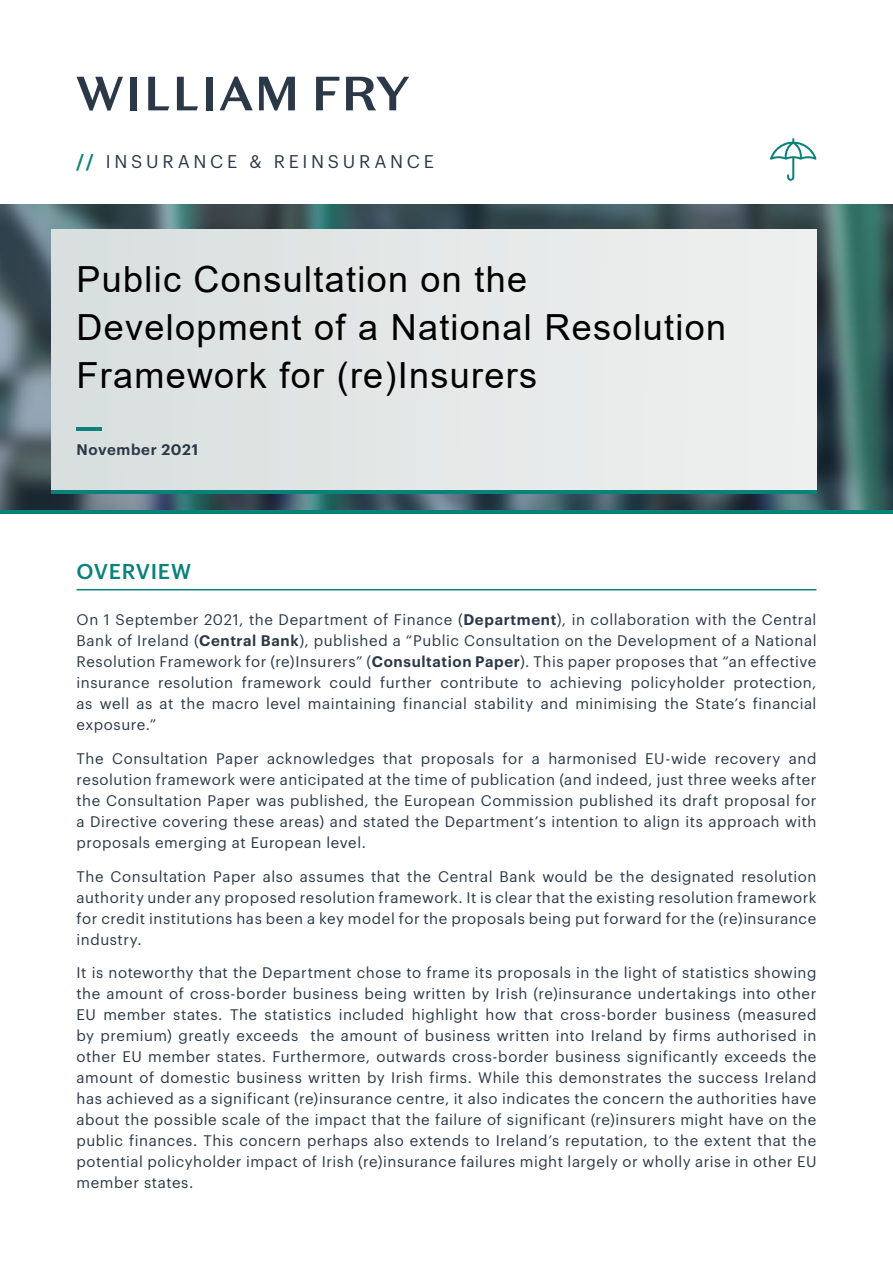
<style>
.page{position:relative;width:893px;height:1263px;background:#fff}
.page>*{position:absolute;margin:0;border:0;box-sizing:border-box;transform-origin:0 0}
.t1{font:36px/48px "Arial";letter-spacing:.035em;color:#000}
.t2{font:500 21px "Graphik";letter-spacing:.03em;color:#0a827a}
.t3{font:18px "Graphik";letter-spacing:.205em;color:#2b3847}
.t4{font:15px/21px "Graphik";letter-spacing:.035em;color:#2b3847;text-align:justify}
.t5{font:600 15px "Graphik";letter-spacing:.045em;color:#2b3847}
.s1{font-weight:600;color:#0a827a}
.s2{font-weight:600}
</style>
<div class="page">
<img style="left:0;top:204px;width:893px;height:306px">
<svg style="left:316px;top:77px;width:23px;height:33px"></svg>
<svg style="left:77px;top:77px;width:46px;height:34px"></svg>
<div style="left:131px;top:77px;width:6px;height:33px;background:#2b3847"></div>
<svg style="left:148px;top:77px;width:21px;height:33px"></svg>
<svg style="left:177px;top:77px;width:21px;height:33px"></svg>
<div style="left:206px;top:77px;width:6px;height:33px;background:#2b3847"></div>
<svg style="left:220px;top:77px;width:33px;height:33px"></svg>
<svg style="left:259px;top:77px;width:36px;height:34px"></svg>
<svg style="left:346px;top:77px;width:63px;height:33px"></svg>
<div style="left:51px;top:230px;width:765px;height:261px;background:linear-gradient(to right,#d8dfde,#eff0f0)"></div>
<hr style="left:0;top:510px;width:893px;height:4px;background:#0a827a">
<hr style="left:51px;top:490px;width:765px;height:3px;background:#0a827a">
<svg style="left:770px;top:138px;width:47px;height:43px"></svg>
<hr style="left:77px;top:427px;width:25px;height:4px;background:#0a827a">
<hr style="left:77px;top:589px;width:739px;height:1px;background:#0a827a">
<p class="t3" style="left:77px;top:148px;width:359px"><span class="s1">//</span> INSURANCE &amp; REINSURANCE</p>
<h1 class="t1" style="left:77px;top:256px;width:651px">Public Consultation on the<br>Development of a National Resolution<br>Framework for (re)Insurers</h1>
<p class="t5" style="left:77px;top:438px;width:123px">November 2021</p>
<h2 class="t2" style="left:77px;top:555px;width:116px">OVERVIEW</h2>
<p class="t4" style="left:77px;top:608px;width:741px">On 1 September 2021, the Department of Finance (<span class="s2">Department</span>), in collaboration with the Central Bank of Ireland (<span class="s2">Central Bank</span>), published a “Public Consultation on the Development of a National Resolution Framework for (re)Insurers” (<span class="s2">Consultation Paper</span>). This paper proposes that “an effective insurance resolution framework could further contribute to achieving policyholder protection, as well as at the macro level maintaining financial stability and minimising the State’s financial exposure.”</p>
<p class="t4" style="left:77px;top:747px;width:741px">The Consultation Paper acknowledges that proposals for a harmonised EU-wide recovery and resolution framework were anticipated at the time of publication (and indeed, just three weeks after the Consultation Paper was published, the European Commission published its draft proposal for a Directive covering these areas) and stated the Department’s intention to align its approach with proposals emerging at European level.</p>
<p class="t4" style="left:77px;top:864px;width:741px">The Consultation Paper also assumes that the Central Bank would be the designated resolution authority under any proposed resolution framework. It is clear that the existing resolution framework for credit institutions has been a key model for the proposals being put forward for the (re)insurance industry.</p>
<p class="t4" style="left:77px;top:961px;width:741px">It is noteworthy that the Department chose to frame its proposals in the light of statistics showing the amount of cross-border business being written by Irish (re)insurance undertakings into other EU member states. The statistics included highlight how that cross-border business (measured by premium) greatly exceeds the amount of business written into Ireland by firms authorised in other EU member states. Furthermore, outwards cross-border business significantly exceeds the amount of domestic business written by Irish firms. While this demonstrates the success Ireland has achieved as a significant (re)insurance centre, it also indicates the concern the authorities have about the possible scale of the impact that the failure of significant (re)insurers might have on the public finances. This concern perhaps also extends to Ireland’s reputation, to the extent that the potential policyholder impact of Irish (re)insurance failures might largely or wholly arise in other EU member states.</p>
</div>
